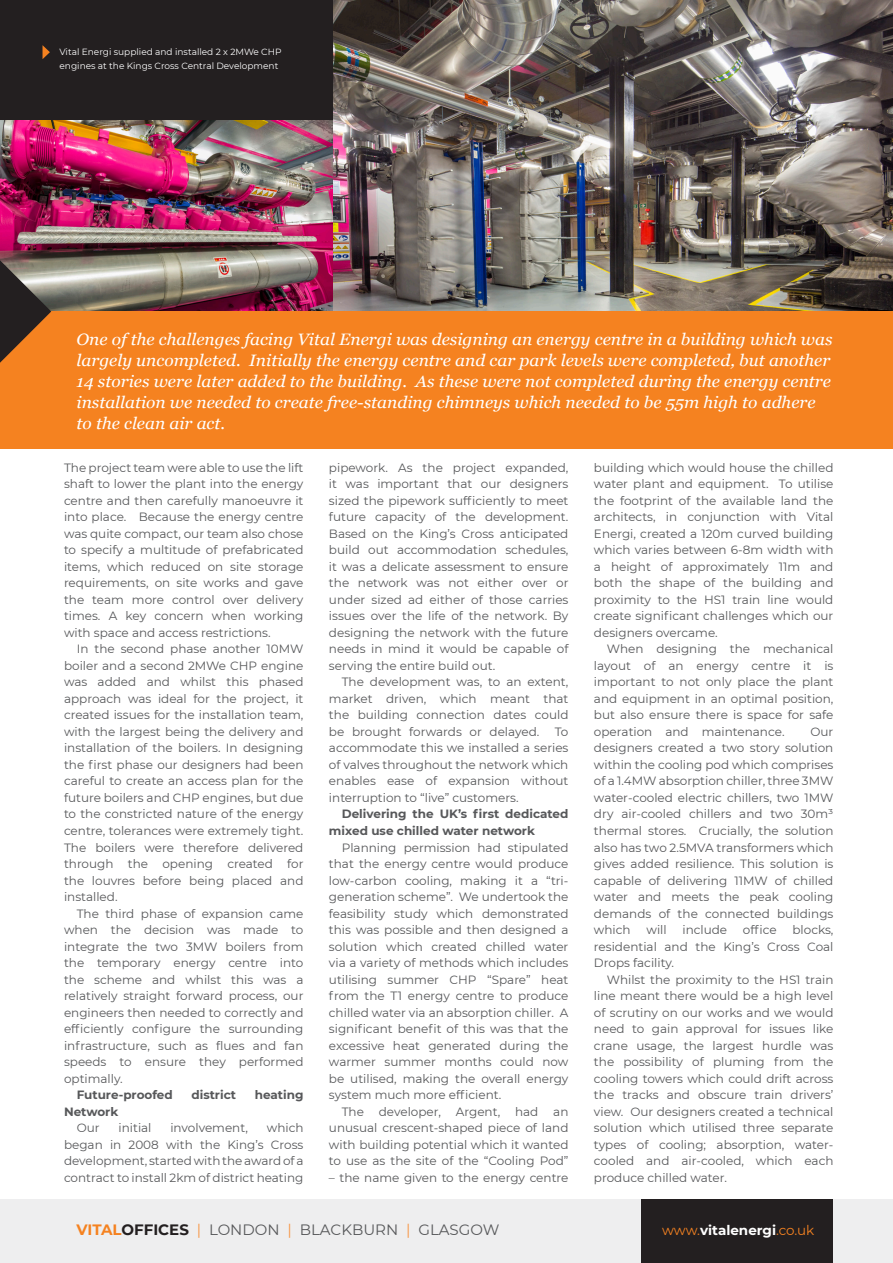
<style>
.page{position:relative;width:893px;height:1263px;background:#fff}
.page>*{position:absolute;margin:0;border:0;box-sizing:border-box;transform-origin:0 0}
.vital_testimonial_te{font:italic 16.5px/21px "Georgia";color:#fff;scale:1.05 1}
.t1{font:15px "Montserrat";color:#57585a}
.t2{font:700 13.5px "Montserrat";color:#fff}
.vital_body_copy{font:12px/16.5px "Montserrat";color:#57585a;text-align:justify}
.vital_body_copy-2{font:700 12px/16.5px "Montserrat";color:#57585a}
.vital_block_captions{font:9px/13.5px "Montserrat";color:#fff}
.s1{font-weight:700;color:#f58220}
.s2{font-weight:700;color:#231f20}
.s3{color:#f79848}
.s4{font-weight:400;color:#f58220}
</style>
<div class="page">
<div style="left:0;top:1199px;width:893px;height:64px;background:#eeeeef"></div>
<div style="left:641px;top:1199px;width:192px;height:64px;background:#231f20"></div>
<div style="left:0;top:0;width:893px;height:152px;background:#231f20"></div>
<img style="left:0;top:121px;width:333px;height:190px">
<img style="left:333px;top:0;width:560px;height:311px">
<svg style="left:43px;top:45px;width:7px;height:14px"></svg>
<div style="left:0;top:311px;width:893px;height:138px;background:#f58220"></div>
<svg style="left:0;top:260px;width:51px;height:103px"></svg>
<p class="vital_block_captions" style="left:60px;top:45px;width:224px">Vital Energi supplied and installed 2 x 2MWe CHP engines at the Kings Cross Central Development</p>
<p class="vital_testimonial_te" style="left:77px;top:329px;width:721px">One of the challenges facing Vital Energi was designing an energy centre in a building which was largely uncompleted. Initially the energy centre and car park levels were completed, but another 14 stories were later added to the building. As these were not completed during the energy centre installation we needed to create free-standing chimneys which needed to be 55m high to adhere to the clean air act.</p>
<p class="vital_body_copy" style="left:64px;top:459px;width:241px">The project team were able to use the lift shaft to lower the plant into the energy centre and then carefully manoeuvre it into place. Because the energy centre was quite compact, our team also chose to specify a multitude of prefabricated items, which reduced on site storage requirements, on site works and gave the team more control over delivery times. A key concern when working with space and access restrictions.</p>
<p class="vital_body_copy" style="left:64px;top:640px;width:241px;text-indent:13px">In the second phase another 10MW boiler and a second 2MWe CHP engine was added and whilst this phased approach was ideal for the project, it created issues for the installation team, with the largest being the delivery and installation of the boilers. In designing the first phase our designers had been careful to create an access plan for the future boilers and CHP engines, but due to the constricted nature of the energy centre, tolerances were extremely tight.<br>The boilers were therefore delivered through the opening created for the louvres before being placed and installed.</p>
<p class="vital_body_copy" style="left:64px;top:904px;width:241px;text-indent:13px">The third phase of expansion came when the decision was made to integrate the two 3MW boilers from the temporary energy centre into the scheme and whilst this was a relatively straight forward process, our engineers then needed to correctly and efficiently configure the surrounding infrastructure, such as flues and fan speeds to ensure they performed optimally.</p>
<p class="vital_body_copy-2" style="left:77px;top:1086px;width:98px">Future-proofed</p>
<p class="vital_body_copy-2" style="left:191px;top:1086px;width:46px">district</p>
<p class="vital_body_copy-2" style="left:255px;top:1086px;width:50px">heating</p>
<p class="vital_body_copy-2" style="left:64px;top:1102px;width:56px">Network</p>
<p class="vital_body_copy" style="left:77px;top:1119px;width:24px">Our</p>
<p class="vital_body_copy" style="left:119px;top:1119px;width:34px">initial</p>
<p class="vital_body_copy" style="left:170px;top:1119px;width:79px">involvement,</p>
<p class="vital_body_copy" style="left:64px;top:1119px;width:241px;text-indent:203px">which began in 2008 with the King’s Cross development, started with the award of a contract to install 2km of district heating</p>
<p class="vital_body_copy" style="left:329px;top:459px;width:241px">pipework. As the project expanded, it was important that our designers sized the pipework sufficiently to meet future capacity of the development.<br>Based on the King’s Cross anticipated build out accommodation schedules, it was a delicate assessment to ensure the network was not either over or under sized ad either of those carries issues over the life of the network. By designing the network with the future needs in mind it would be capable of serving the entire build out.</p>
<p class="vital_body_copy" style="left:329px;top:673px;width:241px;text-indent:13px">The development was, to an extent, market driven, which meant that the building connection dates could be brought forwards or delayed.</p>
<p class="vital_body_copy" style="left:329px;top:723px;width:241px;text-indent:226px">To accommodate this we installed a series of valves throughout the network which enables ease of expansion without interruption to “live” customers.</p>
<p class="vital_body_copy-2" style="left:329px;top:805px;width:241px;text-indent:13px">Delivering the UK’s first dedicated mixed use chilled water network</p>
<p class="vital_body_copy" style="left:329px;top:838px;width:241px;text-indent:13px">Planning permission had stipulated that the energy centre would produce low-carbon cooling, making it a “tri&shy;generation scheme”. We undertook the feasibility study which demonstrated this was possible and then designed a solution which created chilled water via a variety of methods which includes utilising summer CHP “Spare” heat from the T1 energy centre to produce chilled water via an absorption chiller. A significant benefit of this was that the excessive heat generated during the warmer summer months could now be utilised, making the overall energy system much more efficient.</p>
<p class="vital_body_copy" style="left:329px;top:1102px;width:241px;text-indent:13px">The developer, Argent, had an unusual crescent-shaped piece of land with building potential which it wanted to use as the site of the “Cooling Pod”</p>
<p class="vital_body_copy" style="left:329px;top:1168px;width:241px">– the name given to the energy centre</p>
<p class="vital_body_copy" style="left:594px;top:459px;width:241px">building which would house the chilled water plant and equipment. To utilise the footprint of the available land the architects, in conjunction with Vital Energi, created a 120m curved building which varies between 6-8m width with a height of approximately 11m and both the shape of the building and proximity to the HS1 train line would create significant challenges which our designers overcame.</p>
<p class="vital_body_copy" style="left:594px;top:640px;width:241px;text-indent:13px">When designing the mechanical layout of an energy centre it is important to not only place the plant and equipment in an optimal position, but also ensure there is space for safe operation and maintenance.</p>
<p class="vital_body_copy" style="left:594px;top:723px;width:241px;text-indent:216px">Our designers created a two story solution within the cooling pod which comprises of a 1.4MW absorption chiller, three 3MW water-cooled electric chillers, two 1MW dry air-cooled chillers and two 30m³ thermal stores. Crucially, the solution also has two 2.5MVA transformers which gives added resilience. This solution is capable of delivering 11MW of chilled water and meets the peak cooling demands of the connected buildings which</p>
<p class="vital_body_copy" style="left:646px;top:921px;width:22px">will</p>
<p class="vital_body_copy" style="left:682px;top:921px;width:46px">include</p>
<p class="vital_body_copy" style="left:743px;top:921px;width:35px">office</p>
<p class="vital_body_copy" style="left:594px;top:921px;width:241px;text-indent:198px">blocks, residential and the King’s Cross Coal Drops facility.</p>
<p class="vital_body_copy" style="left:594px;top:970px;width:241px;text-indent:13px">Whilst the proximity to the HS1 train line meant there would be a high level of scrutiny on our works and we would need to gain approval for issues like crane usage, the largest hurdle was the possibility of pluming from the cooling towers which could drift across the tracks and obscure train drivers’ view. Our designers created a technical solution which utilised three separate types of cooling; absorption, water&shy;cooled and air-cooled, which each produce chilled water.</p>
<p class="t1" style="left:77px;top:1220px;width:424px"><span class="s1">VITAL</span><span class="s2">OFFICES</span> <span class="s3">|</span> LONDON <span class="s3">|</span> BLACKBURN <span class="s3">|</span> GLASGOW</p>
<p class="t2" style="left:662px;top:1221px;width:154px"><span class="s4">www.</span>vitalenergi<span class="s4">.co.uk</span></p>
</div>
